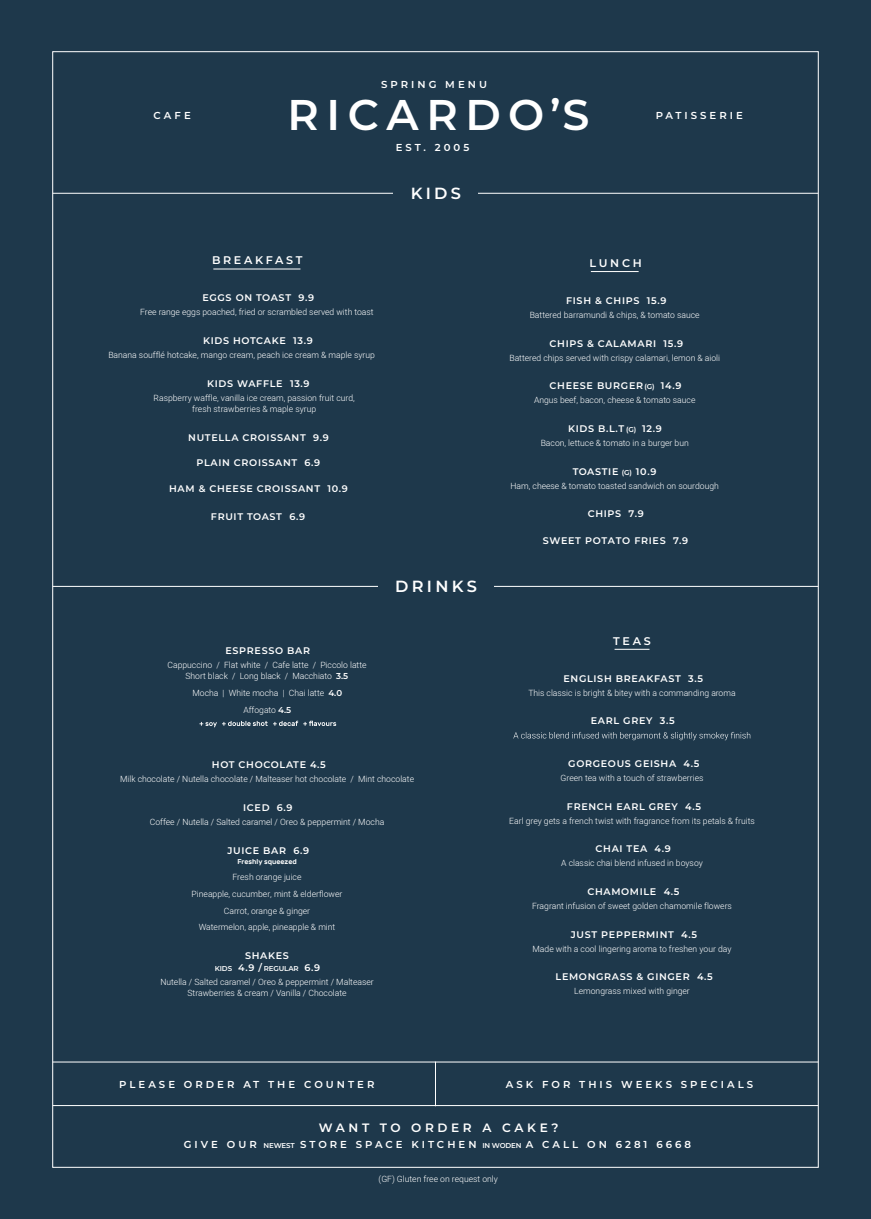
<style>
.page{position:relative;width:871px;height:1219px;background:#fff}
.page>*{position:absolute;margin:0;border:0;box-sizing:border-box;transform-origin:0 0}
.t1{font:600 42.9px "Montserrat";letter-spacing:.18em;color:#fff}
.t2{font:600 16.2px "Montserrat";letter-spacing:.2em;color:#fff}
.t3{font:600 12.1px "Montserrat";letter-spacing:.3em;color:#fff}
.t4{font:600 11.1px "Montserrat";letter-spacing:.24em;color:#fff}
.t5{font:600 10.1px "Montserrat";letter-spacing:.3em;color:#fff}
.t6{font:600 9.6px "Montserrat";letter-spacing:.07em;color:#fff}
.t7{font:300 8.6px/16.8px "Heebo";color:#fff;text-align:center}
.t8{font:600 7.1px "Montserrat";letter-spacing:-.02em;color:#fff}
.t9{font:500 7.1px "Rubik";color:#fff}
.s1{font-family:"Montserrat";font-weight:600}
.s2{font-size:9.6px}
.s3{font-size:7.1px}
</style>
<div class="page">
<div style="left:0;top:0;width:870px;height:1219px;background:#1e384b"></div>
<hr style="left:53px;top:193px;width:765px;height:1px;background:#fff">
<hr style="left:53px;top:586px;width:765px;height:1px;background:#fff">
<hr style="left:53px;top:1105px;width:765px;height:1px;background:#fff">
<hr style="left:53px;top:1061px;width:765px;height:1px;background:#fff">
<hr style="left:213px;top:268px;width:87px;height:1px;background:#fff">
<hr style="left:590px;top:271px;width:48px;height:1px;background:#fff">
<hr style="left:614px;top:649px;width:35px;height:1px;background:#fff">
<svg style="left:513px;top:732px;width:237px;height:8px"></svg>
<svg style="left:199px;top:721px;width:137px;height:6px"></svg>
<div style="left:393px;top:170px;width:84px;height:46px;background:#1e384b"></div>
<div style="left:377px;top:564px;width:116px;height:45px;background:#1e384b"></div>
<hr style="left:435px;top:1062px;width:1px;height:44px;background:#fff">
<p class="t5" style="left:153px;top:109px;width:39px">CAFE</p>
<p class="t5" style="left:381px;top:77px;width:107px">SPRING MENU</p>
<h1 class="t1" style="left:287px;top:84px;width:303px">RICARDO’S</h1>
<p class="t5" style="left:395px;top:140px;width:75px">EST. 2005</p>
<h2 class="t2" style="left:410px;top:182px;width:52px">KIDS</h2>
<p class="t5" style="left:655px;top:109px;width:89px">PATISSERIE</p>
<p class="t4" style="left:212px;top:252px;width:92px">BREAKFAST</p>
<p class="t6" style="left:202px;top:291px;width:113px">EGGS ON TOAST 9.9</p>
<p class="t7" style="left:140px;top:304px;width:235px">Free range eggs poached, fried or scrambled served with toast</p>
<p class="t6" style="left:203px;top:334px;width:111px">KIDS HOTCAKE 13.9</p>
<p class="t7" style="left:108px;top:347px;width:268px">Banana soufflé hotcake, mango cream, peach ice cream &amp; maple syrup</p>
<p class="t6" style="left:207px;top:377px;width:104px">KIDS WAFFLE 13.9</p>
<p class="t7" style="left:153px;top:393px;width:203px;line-height:10.3px">Raspberry waffle, vanilla ice cream, passion fruit curd, fresh strawberries &amp; maple syrup</p>
<p class="t6" style="left:188px;top:430px;width:142px">NUTELLA CROISSANT 9.9</p>
<p class="t6" style="left:196px;top:456px;width:125px">PLAIN CROISSANT 6.9</p>
<p class="t6" style="left:169px;top:482px;width:180px">HAM &amp; CHEESE CROISSANT 10.9</p>
<p class="t6" style="left:211px;top:510px;width:96px">FRUIT TOAST 6.9</p>
<p class="t6" style="left:225px;top:644px;width:86px">ESPRESSO BAR</p>
<p class="t7" style="left:167px;top:659px;width:200px;line-height:11.1px">Cappuccino / Flat white / Cafe latte / Piccolo latte<br>Short black / Long black / Macchiato <span class="s1">3.5</span></p>
<p class="t7" style="left:192px;top:685px;width:151px">Mocha | White mocha | Chai latte <span class="s1">4.0<br></span>Affogato <span class="s1">4.5</span></p>
<h2 class="t2" style="left:395px;top:575px;width:83px">DRINKS</h2>
<p class="t6" style="left:212px;top:758px;width:115px">HOT CHOCOLATE 4.5</p>
<p class="t7" style="left:120px;top:771px;width:295px">Milk chocolate / Nutella chocolate / Malteaser hot chocolate / Mint chocolate</p>
<p class="t6" style="left:243px;top:801px;width:51px">ICED 6.9</p>
<p class="t7" style="left:150px;top:813px;width:236px">Coffee / Nutella / Salted caramel / Oreo &amp; peppermint / Mocha</p>
<p class="t6" style="left:227px;top:843px;width:83px">JUICE BAR 6.9</p>
<p class="t9" style="left:237px;top:857px;width:61px">Freshly squeezed</p>
<p class="t7" style="left:191px;top:868px;width:152px">Fresh orange juice<br>Pineapple, cucumber, mint &amp; elderflower<br>Carrot, orange &amp; ginger<br>Watermelon, apple, pineapple &amp; mint</p>
<p class="t6" style="left:245px;top:949px;width:45px">SHAKES</p>
<p class="t8" style="left:215px;top:963px;width:107px">KIDS <span class="s2">4.9 /</span> REGULAR <span class="s2">6.9</span></p>
<p class="t7" style="left:160px;top:976px;width:215px;line-height:11.1px">Nutella / Salted caramel / Oreo &amp; peppermint / Malteaser<br>Strawberries &amp; cream / Vanilla / Chocolate</p>
<p class="t4" style="left:589px;top:255px;width:54px">LUNCH</p>
<p class="t6" style="left:566px;top:294px;width:102px">FISH &amp; CHIPS 15.9</p>
<p class="t7" style="left:529px;top:306px;width:171px">Battered barramundi &amp; chips, &amp; tomato sauce</p>
<p class="t6" style="left:549px;top:336px;width:135px">CHIPS &amp; CALAMARI 15.9</p>
<p class="t7" style="left:509px;top:349px;width:212px">Battered chips served with crispy calamari, lemon &amp; aioli</p>
<p class="t6" style="left:549px;top:379px;width:133px">CHEESE BURGER <span class="s3">(G)</span> 14.9</p>
<p class="t7" style="left:534px;top:392px;width:163px">Angus beef, bacon, cheese &amp; tomato sauce</p>
<p class="t6" style="left:568px;top:422px;width:95px">KIDS B.L.T <span class="s3">(G)</span> 12.9</p>
<p class="t7" style="left:540px;top:434px;width:149px">Bacon, lettuce &amp; tomato in a burger bun</p>
<p class="t6" style="left:572px;top:464px;width:85px">TOASTIE <span class="s3">(G)</span> 10.9</p>
<p class="t7" style="left:510px;top:477px;width:210px">Ham, cheese &amp; tomato toasted sandwich on sourdough</p>
<p class="t6" style="left:587px;top:507px;width:57px">CHIPS 7.9</p>
<p class="t6" style="left:542px;top:533px;width:147px">SWEET POTATO FRIES 7.9</p>
<p class="t4" style="left:613px;top:633px;width:39px">TEAS</p>
<p class="t6" style="left:563px;top:672px;width:141px">ENGLISH BREAKFAST 3.5</p>
<p class="t7" style="left:528px;top:684px;width:209px">This classic is bright &amp; bitey with a commanding aroma</p>
<p class="t6" style="left:590px;top:714px;width:85px">EARL GREY 3.5</p>
<p class="t6" style="left:568px;top:757px;width:133px">GORGEOUS GEISHA 4.5</p>
<p class="t7" style="left:560px;top:769px;width:144px">Green tea with a touch of strawberries</p>
<p class="t6" style="left:566px;top:800px;width:136px">FRENCH EARL GREY 4.5</p>
<p class="t7" style="left:509px;top:812px;width:247px">Earl grey gets a french twist with fragrance from its petals &amp; fruits</p>
<p class="t6" style="left:595px;top:842px;width:77px">CHAI TEA 4.9</p>
<p class="t7" style="left:561px;top:855px;width:143px">A classic chai blend infused in boysoy</p>
<p class="t6" style="left:587px;top:885px;width:94px">CHAMOMILE 4.5</p>
<p class="t7" style="left:532px;top:897px;width:201px">Fragrant infusion of sweet golden chamomile flowers</p>
<p class="t6" style="left:570px;top:928px;width:128px">JUST PEPPERMINT 4.5</p>
<p class="t7" style="left:532px;top:940px;width:200px">Made with a cool lingering aroma to freshen your day</p>
<p class="t6" style="left:555px;top:970px;width:159px">LEMONGRASS &amp; GINGER 4.5</p>
<p class="t7" style="left:574px;top:983px;width:117px">Lemongrass mixed with ginger</p>
<p class="t5" style="left:119px;top:1077px;width:257px">PLEASE ORDER AT THE COUNTER</p>
<h3 class="t3" style="left:319px;top:1119px;width:241px">WANT TO ORDER A CAKE?</h3>
<p class="t5" style="left:184px;top:1138px;width:508px">GIVE OUR <span class="s3">NEWEST</span> STORE SPACE KITCHEN <span class="s3">INWODEN</span> A CALL ON 6281 6668</p>
<p class="t5" style="left:505px;top:1077px;width:249px">ASK FOR THIS WEEKS SPECIALS</p>
<p class="t7" style="left:378px;top:1171px;width:121px">(GF) Gluten free on request only</p>
</div>
